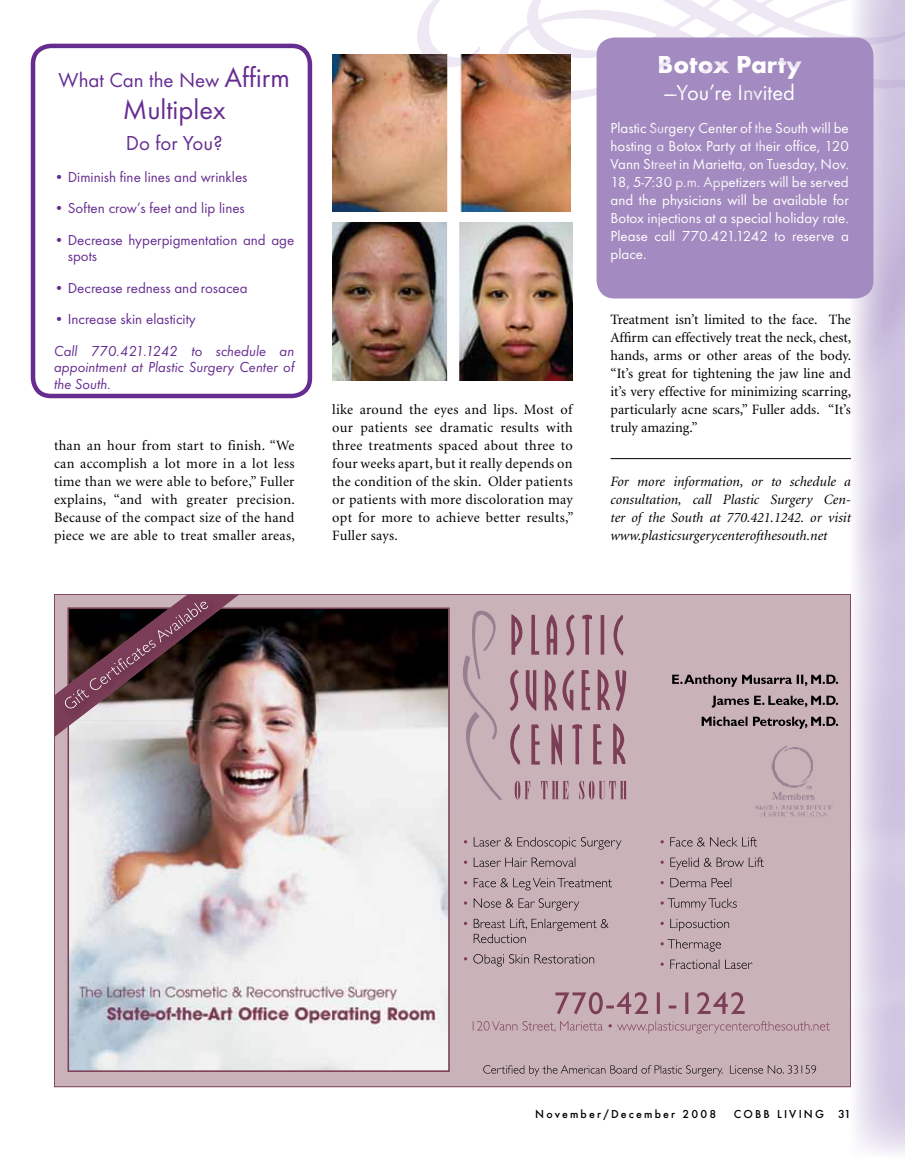
<style>
.page{position:relative;width:905px;height:1161px;background:#fff}
.page>*{position:absolute;margin:0;border:0;box-sizing:border-box;transform-origin:0 0}
.t1{font:28.5px "Futura T";color:#662d91}
.t2{font:700 25.5px "Futura T";color:#fff}
.t3{font:22.5px "Futura T";color:#fff}
.t4{font:21px "Futura T";color:#662d91}
.t5{font:15px/18px "Futura T";color:#fff;text-align:justify}
.t6{font:15px/16.5px "Futura T";color:#662d91}
.t7{font:italic 15px/16.5px "Futura T";color:#662d91;text-align:justify}
.t8{font:14.25px/18px "Minion";letter-spacing:.015em;color:#000;text-align:justify}
.t9{font:italic 14.25px/18px "Minion";color:#000;text-align:justify}
.t10{font:500 12px "Futura T";letter-spacing:.18em;color:#000}
.s1{font-size:28.5px}
</style>
<div class="page">
<img style="left:850px;top:189px;width:54px;height:965px">
<div style="left:596px;top:37px;width:277px;height:261px;background:#a38ac0;border-radius:18px"></div>
<hr style="left:610px;top:458px;width:240px;height:1px;background:#000">
<img style="left:332px;top:222px;width:240px;height:158px">
<img style="left:332px;top:54px;width:238px;height:157px">
<div style="left:447px;top:17px;width:12px;height:380px;background:#fff"></div>
<div style="left:31px;top:44px;width:281px;height:354px;border:4px solid #662d91;border-radius:18px"></div>
<svg style="left:417px;top:0;width:487px;height:189px"></svg>
<div style="left:54px;top:594px;width:796px;height:493px;background:#cab2b9"></div>
<svg style="left:463px;top:610px;width:164px;height:190px"></svg>
<img style="left:68px;top:608px;width:382px;height:464px">
<img style="left:755px;top:746px;width:78px;height:71px">
<svg style="left:555px;top:992px;width:189px;height:22px"></svg>
<svg style="left:472px;top:1021px;width:357px;height:13px"></svg>
<svg style="left:672px;top:675px;width:166px;height:12px"></svg>
<svg style="left:711px;top:696px;width:127px;height:12px"></svg>
<svg style="left:701px;top:717px;width:137px;height:12px"></svg>
<svg style="left:483px;top:1065px;width:333px;height:11px"></svg>
<svg style="left:473px;top:837px;width:148px;height:13px"></svg>
<svg style="left:473px;top:858px;width:102px;height:9px"></svg>
<svg style="left:473px;top:878px;width:139px;height:12px"></svg>
<svg style="left:464px;top:901px;width:3px;height:4px"></svg>
<svg style="left:473px;top:898px;width:106px;height:13px"></svg>
<svg style="left:473px;top:919px;width:135px;height:24px"></svg>
<svg style="left:473px;top:954px;width:121px;height:13px"></svg>
<svg style="left:670px;top:837px;width:87px;height:10px"></svg>
<svg style="left:670px;top:858px;width:93px;height:12px"></svg>
<svg style="left:670px;top:878px;width:61px;height:9px"></svg>
<svg style="left:660px;top:898px;width:76px;height:13px"></svg>
<svg style="left:670px;top:919px;width:59px;height:12px"></svg>
<svg style="left:660px;top:939px;width:61px;height:13px"></svg>
<svg style="left:670px;top:960px;width:82px;height:9px"></svg>
<svg style="left:54px;top:594px;width:186px;height:143px;background:#71565c"></svg>
<h3 class="t4" style="left:59px;top:68px;width:233px">What Can the New <span class="s1">Affirm</span></h3>
<h1 class="t1" style="left:123px;top:93px;width:104px">Multiplex</h1>
<h3 class="t4" style="left:126px;top:131px;width:98px">Do for You?</h3>
<p class="t6" style="left:54px;top:169px;width:195px">• Diminish fine lines and wrinkles</p>
<p class="t6" style="left:54px;top:200px;width:192px">• Soften crow’s feet and lip lines</p>
<p class="t6" style="left:68px;top:232px;width:228px;text-indent:-14px">• Decrease hyperpigmentation and age spots</p>
<p class="t6" style="left:54px;top:280px;width:195px">• Decrease redness and rosacea</p>
<p class="t6" style="left:54px;top:311px;width:143px">• Increase skin elasticity</p>
<p class="t7" style="left:54px;top:343px;width:242px">Call 770.421.1242 to schedule an appointment at Plastic Surgery Center of the South.</p>
<p class="t8" style="left:54px;top:437px;width:242px">than an hour from start to finish. “We can accomplish a lot more in a lot less time than we were able to before,” Fuller explains, “and with greater precision.<br>Because of the compact size of the hand piece we are able to treat smaller areas,</p>
<p class="t8" style="left:332px;top:401px;width:243px">like around the eyes and lips. Most of our patients see dramatic results with three treatments spaced about three to four weeks apart, but it really depends on the condition of the skin. Older patients or patients with more discoloration may opt for more to achieve better results,” Fuller says.</p>
<h2 class="t2" style="left:657px;top:50px;width:146px">Botox Party</h2>
<h3 class="t3" style="left:664px;top:80px;width:132px">—You’re Invited</h3>
<p class="t5" style="left:610px;top:119px;width:240px">Plastic Surgery Center of the South will be hosting a Botox Party at their office, 120<br>Vann Street in Marietta, on Tuesday, Nov.<br>18, 5-7:30 p.m. Appetizers will be served and the physicians will be available for Botox injections at a special holiday rate.<br>Please call 770.421.1242 to reserve a place.</p>
<p class="t8" style="left:610px;top:311px;width:242px">Treatment isn’t limited to the face. The Affirm can effectively treat the neck, chest, hands, arms or other areas of the body. “It’s great for tightening the jaw line and it’s very effective for minimizing scarring, particularly acne scars,” Fuller adds. “It’s truly amazing.”</p>
<p class="t9" style="left:610px;top:473px;width:242px">For more information, or to schedule a consultation, call Plastic Surgery Cen&shy;ter of the South at 770.421.1242. or visit www.plasticsurgerycenterofthesouth.net</p>
<p class="t10" style="left:535px;top:1107px;width:182px">N ovember/December 2008</p>
<p class="t10" style="left:734px;top:1107px;width:118px">COBB LI VIN G 31</p>
</div>
